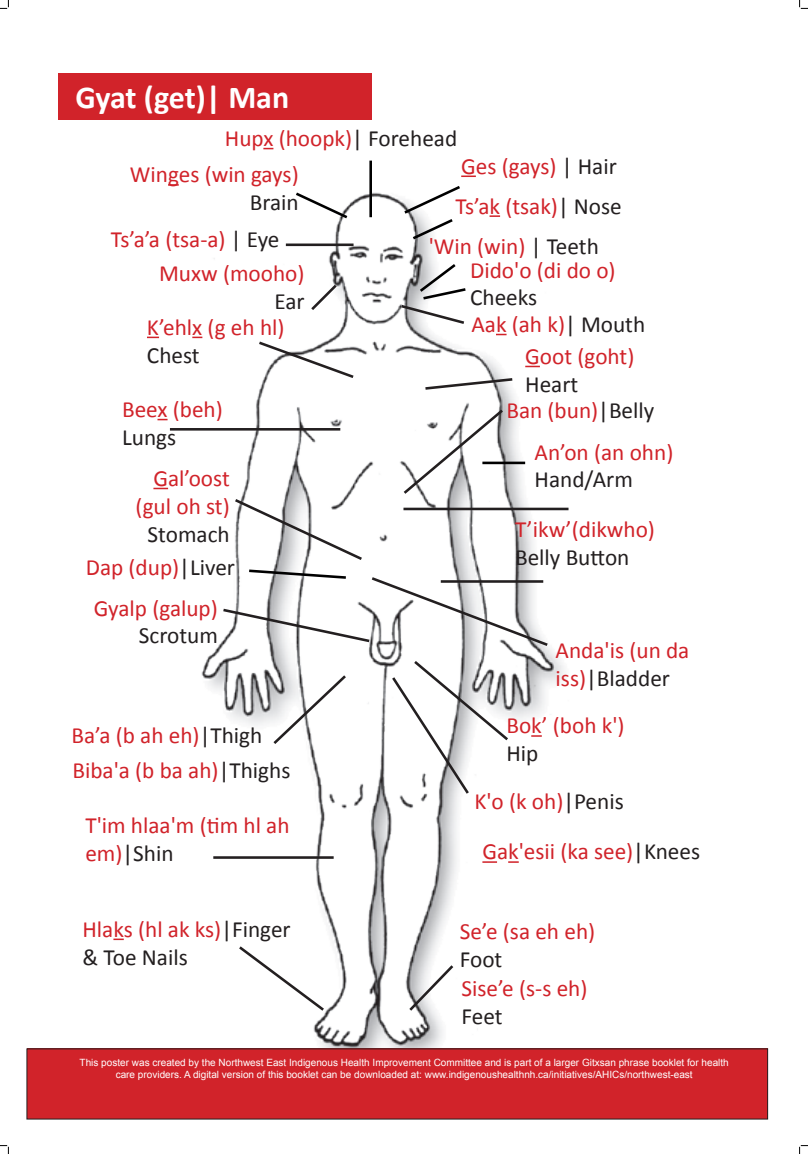
<style>
.page{position:relative;width:808px;height:1154px;background:#fff}
.page>*{position:absolute;margin:0;border:0;box-sizing:border-box;transform-origin:0 0}
.t1{font:700 32px "Calibri";letter-spacing:-.01em;color:#fff}
.t2{font:23.24px/27.9px "Calibri";color:#d1232a}
.t3{font:23.24px/27.9px "Calibri";color:#231f20}
.t4{font:10px/12px "Arial";color:#fff;text-align:center}
.s1{color:#231f20}
.s2{color:#d1232a}
</style>
<div class="page">
<img style="left:198px;top:192px;width:371px;height:856px">
<div style="left:58px;top:73px;width:314px;height:46px;background:#d1232a"></div>
<svg style="left:293px;top:192px;width:57px;height:29px"></svg>
<svg style="left:168px;top:184px;width:11px;height:2px"></svg>
<svg style="left:461px;top:175px;width:15px;height:2px"></svg>
<svg style="left:490px;top:215px;width:10px;height:2px"></svg>
<svg style="left:423px;top:376px;width:92px;height:15px"></svg>
<svg style="left:525px;top:366px;width:15px;height:1px"></svg>
<hr style="left:369px;top:161px;width:3px;height:56px;background:#000">
<hr style="left:482px;top:461px;width:43px;height:3px;background:#000">
<hr style="left:403px;top:507px;width:166px;height:3px;background:#231f20">
<hr style="left:170px;top:428px;width:170px;height:2px;background:#231f20">
<svg style="left:147px;top:337px;width:12px;height:1px"></svg>
<svg style="left:256px;top:339px;width:100px;height:41px"></svg>
<svg style="left:401px;top:407px;width:105px;height:89px"></svg>
<svg style="left:153px;top:488px;width:15px;height:1px"></svg>
<svg style="left:232px;top:497px;width:133px;height:65px"></svg>
<svg style="left:531px;top:735px;width:11px;height:2px"></svg>
<svg style="left:271px;top:672px;width:78px;height:75px"></svg>
<svg style="left:482px;top:861px;width:15px;height:2px"></svg>
<svg style="left:508px;top:861px;width:11px;height:2px"></svg>
<svg style="left:113px;top:938px;width:11px;height:2px"></svg>
<svg style="left:236px;top:943px;width:91px;height:70px"></svg>
<svg style="left:407px;top:962px;width:49px;height:51px"></svg>
<svg style="left:401px;top:186px;width:62px;height:56px"></svg>
<svg style="left:399px;top:261px;width:69px;height:65px"></svg>
<hr style="left:286px;top:243px;width:68px;height:3px;background:#231f20">
<svg style="left:309px;top:282px;width:30px;height:31px"></svg>
<hr style="left:213px;top:856px;width:121px;height:3px;background:#231f20">
<svg style="left:220px;top:568px;width:331px;height:80px"></svg>
<svg style="left:390px;top:658px;width:121px;height:138px"></svg>
<div style="left:27px;top:1049px;width:741px;height:70px;background:#d1232a"></div>
<svg style="left:0;top:0;width:9px;height:9px"></svg>
<svg style="left:0;top:1145px;width:9px;height:9px"></svg>
<svg style="left:799px;top:0;width:9px;height:9px"></svg>
<svg style="left:799px;top:1145px;width:9px;height:9px"></svg>
<p class="t1" style="left:76px;top:77px;width:215px">Gyat (get)| Man</p>
<p class="t2" style="left:225px;top:124px;width:234px">Hupx (hoopk)<span class="s1">| Forehead</span></p>
<p class="t2" style="left:130px;top:161px;width:170px;text-align:right">Winges (win gays)<br><span class="s1">Brain</span></p>
<p class="t2" style="left:461px;top:152px;width:157px">Ges (gays) <span class="s1">| Hair</span></p>
<p class="t2" style="left:456px;top:192px;width:168px">Ts’ak (tsak)<span class="s1">| Nose</span></p>
<p class="t2" style="left:111px;top:225px;width:170px">Ts’a’a (tsa-a) <span class="s1">| Eye</span></p>
<p class="t2" style="left:159px;top:260px;width:147px">Muxw (mooho)</p>
<p class="t3" style="left:274px;top:287px;width:32px">Ear</p>
<p class="t2" style="left:147px;top:313px;width:139px">K’ehlx (g eh hl)<br><span class="s1">Chest</span></p>
<p class="t2" style="left:122px;top:395px;width:102px">Beex (beh)</p>
<p class="t3" style="left:122px;top:423px;width:56px">Lungs</p>
<p class="t2" style="left:153px;top:464px;width:78px">Gal’oost</p>
<p class="t2" style="left:136px;top:492px;width:96px">(gul oh st)</p>
<p class="t3" style="left:148px;top:520px;width:84px">Stomach</p>
<p class="t2" style="left:86px;top:553px;width:151px">Dap (dup)<span class="s1">|Liver</span></p>
<p class="t2" style="left:94px;top:594px;width:125px">Gyalp (galup)</p>
<p class="t3" style="left:139px;top:622px;width:81px">Scrotum</p>
<p class="t2" style="left:72px;top:721px;width:192px">Ba’a (b ah eh)<span class="s1">|Thigh</span></p>
<p class="t2" style="left:72px;top:756px;width:220px">Biba'a (b ba ah)<span class="s1">|Thighs</span></p>
<p class="t2" style="left:85px;top:811px;width:206px">T'im hlaa'm (tim hl ah em)<span class="s1">|Shin</span></p>
<p class="t2" style="left:429px;top:232px;width:172px">'Win (win) <span class="s1">| Teeth</span></p>
<p class="t2" style="left:470px;top:256px;width:147px">Dido'o (di do o)</p>
<p class="t3" style="left:470px;top:284px;width:69px">Cheeks</p>
<p class="t2" style="left:471px;top:310px;width:175px">Aak (ah k)<span class="s1">| Mouth</span></p>
<p class="t2" style="left:525px;top:342px;width:111px">Goot (goht)<br><span class="s1">Heart</span></p>
<p class="t2" style="left:506px;top:396px;width:150px">Ban (bun)<span class="s1">|Belly</span></p>
<p class="t2" style="left:535px;top:438px;width:140px">An’on (an ohn)<br><span class="s1">Hand/Arm</span></p>
<p class="t2" style="left:515px;top:515px;width:141px">T’ikw’(dikwho)</p>
<p class="t3" style="left:515px;top:543px;width:116px">Belly Button</p>
<p class="t2" style="left:556px;top:636px;width:135px">Anda'is (un da iss)<span class="s1">|Bladder</span></p>
<p class="t2" style="left:506px;top:712px;width:120px">Bok’ (boh k')</p>
<p class="t3" style="left:506px;top:739px;width:33px">Hip</p>
<p class="t2" style="left:474px;top:787px;width:151px">K'o (k oh)<span class="s1">|Penis</span></p>
<p class="t2" style="left:482px;top:838px;width:219px">Gak'esii (ka see)<span class="s1">|Knees</span></p>
<p class="t3" style="left:83px;top:915px;width:210px"><span class="s2">Hlaks (hl ak ks)</span>|Finger &amp; Toe Nails</p>
<p class="t2" style="left:460px;top:917px;width:137px">Se’e (sa eh eh)</p>
<p class="t3" style="left:460px;top:945px;width:44px">Foot</p>
<p class="t2" style="left:461px;top:974px;width:127px">Sise’e (s-s eh)</p>
<p class="t3" style="left:461px;top:1002px;width:43px">Feet</p>
<p class="t4" style="left:80px;top:1057px;width:651px">This poster was created by the Northwest East Indigenous Health Improvement Committee and is part of a larger Gitxsan phrase booklet for health care providers. A digital version of this booklet can be downloaded at: www.indigenoushealthnh.ca/initiatives/AHICs/northwest-east</p>
</div>
